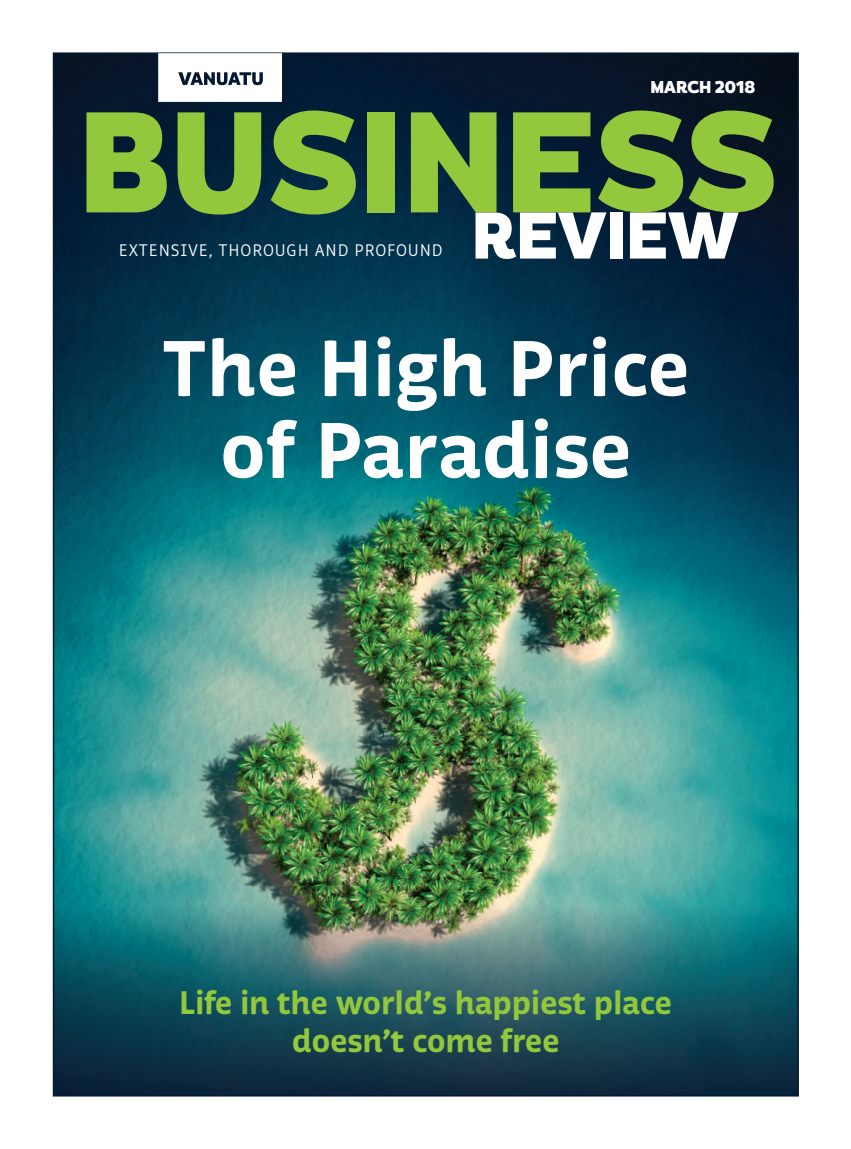
<style>
.page{position:relative;width:851px;height:1149px;background:#fff}
.page>*{position:absolute;margin:0;border:0;box-sizing:border-box;transform-origin:0 0}
.t1{font:800 79.8px/81.9px "Respublika FY";color:#fff;text-align:center}
.t2{font:800 33px/37.5px "Respublika FY";letter-spacing:-.01em;color:#93c73c;text-align:center}
.t3{font:300 17.1px "Respublika FY";letter-spacing:.05em;color:#fff}
.t4{font:900 17.1px "Magallanes Cond";color:#fff}
</style>
<div class="page">
<img style="left:53px;top:52px;width:745px;height:1044px">
<svg style="left:158px;top:53px;width:124px;height:49px"></svg>
<svg style="left:86px;top:112px;width:81px;height:100px"></svg>
<svg style="left:177px;top:112px;width:84px;height:102px"></svg>
<svg style="left:271px;top:110px;width:85px;height:104px"></svg>
<div style="left:367px;top:112px;width:27px;height:100px;background:#93c73c"></div>
<svg style="left:411px;top:110px;width:362px;height:149px"></svg>
<p class="t3" style="left:119px;top:243px;width:325px">EXTENSIVE, THOROUGH AND PROFOUND</p>
<p class="t4" style="left:650px;top:80px;width:106px">MARCH 2018</p>
<h1 class="t1" style="left:162px;top:333px;width:529px">The High Price of Paradise</h1>
<p class="t2" style="left:179px;top:986px;width:494px">Life in the world’s happiest place doesn’t come free</p>
</div>
